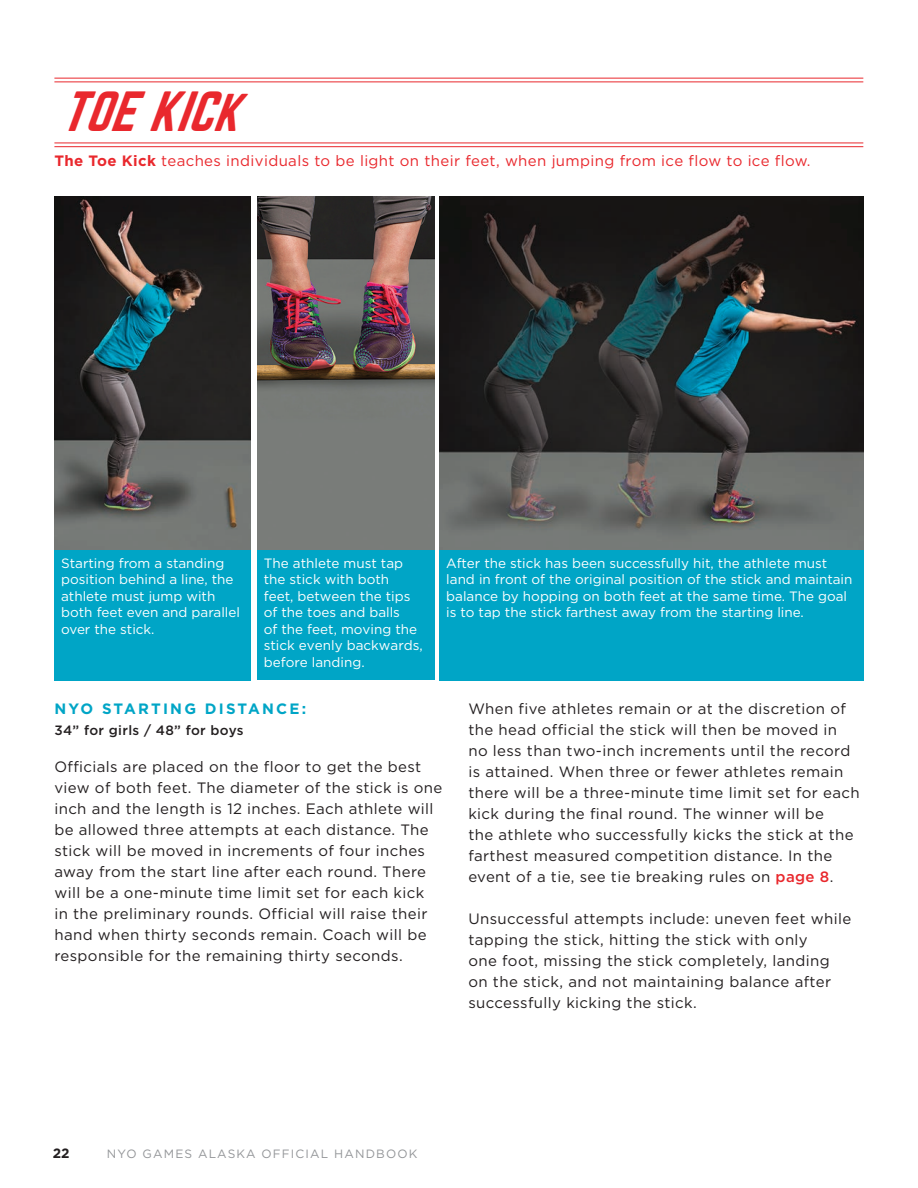
<style>
.page{position:relative;width:918px;height:1188px;background:#fff}
.page>*{position:absolute;margin:0;border:0;box-sizing:border-box;transform-origin:0 0}
.t1{font:italic 49.5px "Norwester";color:#e9282d}
.BODY_description_EVENT_2016{font:15px/21px "Gotham";letter-spacing:.025em;color:#231f20}
.t2{font:15px "Gotham";letter-spacing:.025em;color:#e9282d}
.BODY_description_EVENT_2016-2{font:700 15px "Gotham";letter-spacing:.145em;color:#00a5c6}
.BODY_description_EVENT_2016-3{font:13.5px/16.5px "Gotham";color:#fff}
.BODY_description_EVENT_2016-4{font:500 13.5px "Gotham";letter-spacing:.025em;color:#231f20}
.t3{font:700 13.5px "Gotham";color:#231f20}
.t4{font:12px "Gotham";letter-spacing:.095em;color:#939598}
.s1{font-size:46.5px}
.s2{font-weight:700}
.s3{font-weight:500;color:#e9282d}
</style>
<div class="page">
<img style="left:54px;top:197px;width:197px;height:353px">
<img style="left:257px;top:197px;width:177px;height:353px">
<img style="left:440px;top:197px;width:424px;height:353px">
<div style="left:54px;top:550px;width:197px;height:131px;background:#00a5c6"></div>
<div style="left:257px;top:550px;width:177px;height:130px;background:#00a5c6"></div>
<div style="left:440px;top:550px;width:424px;height:131px;background:#00a5c6"></div>
<hr style="left:54px;top:143px;width:809px;height:1px;background:#e9282d">
<hr style="left:54px;top:146px;width:809px;height:1px;background:#e9282d">
<hr style="left:54px;top:78px;width:809px;height:1px;background:#e9282d">
<hr style="left:54px;top:82px;width:809px;height:1px;background:#e9282d">
<p class="t1" style="left:60px;top:88px;width:196px">TOEKIC<span class="s1">K</span></p>
<p class="t2" style="left:54px;top:152px;width:758px"><span class="s2">The Toe Kick</span> teaches individuals to be light on their feet, when jumping from ice flow to ice flow.</p>
<p class="BODY_description_EVENT_2016-3" style="left:61px;top:554px;width:180px">Starting from a standing position behind a line, the athlete must jump with both feet even and parallel over the stick.</p>
<p class="BODY_description_EVENT_2016-3" style="left:264px;top:554px;width:161px">The athlete must tap the stick with both<br>feet, between the tips of the toes and balls<br>of the feet, moving the stick evenly backwards, before landing.</p>
<p class="BODY_description_EVENT_2016-3" style="left:446px;top:554px;width:408px">After the stick has been successfully hit, the athlete must land in front of the original position of the stick and maintain balance by hopping on both feet at the same time. The goal is to tap the stick farthest away from the starting line.</p>
<p class="BODY_description_EVENT_2016-2" style="left:54px;top:698px;width:253px">NYO STARTING DISTANCE:</p>
<p class="BODY_description_EVENT_2016-4" style="left:54px;top:721px;width:191px">34” for girls / 48” for boys</p>
<p class="BODY_description_EVENT_2016" style="left:54px;top:756px;width:390px">Officials are placed on the floor to get the best view of both feet. The diameter of the stick is one inch and the length is 12 inches. Each athlete will be allowed three attempts at each distance. The stick will be moved in increments of four inches away from the start line after each round. There will be a one-minute time limit set for each kick<br>in the preliminary rounds. Official will raise their hand when thirty seconds remain. Coach will be responsible for the remaining thirty seconds.</p>
<p class="BODY_description_EVENT_2016" style="left:468px;top:698px;width:393px">When five athletes remain or at the discretion of the head official the stick will then be moved in no less than two-inch increments until the record is attained. When three or fewer athletes remain there will be a three-minute time limit set for each kick during the final round. The winner will be<br>the athlete who successfully kicks the stick at the farthest measured competition distance. In the event of a tie, see tie breaking rules on <span class="s3">page 8</span>.</p>
<p class="BODY_description_EVENT_2016" style="left:468px;top:908px;width:384px">Unsuccessful attempts include: uneven feet while tapping the stick, hitting the stick with only<br>one foot, missing the stick completely, landing on the stick, and not maintaining balance after successfully kicking the stick.</p>
<p class="t3" style="left:53px;top:1145px;width:18px">22</p>
<p class="t4" style="left:107px;top:1146px;width:312px">NYO GAMES ALASKA OFFICIAL HANDBOOK</p>
</div>
